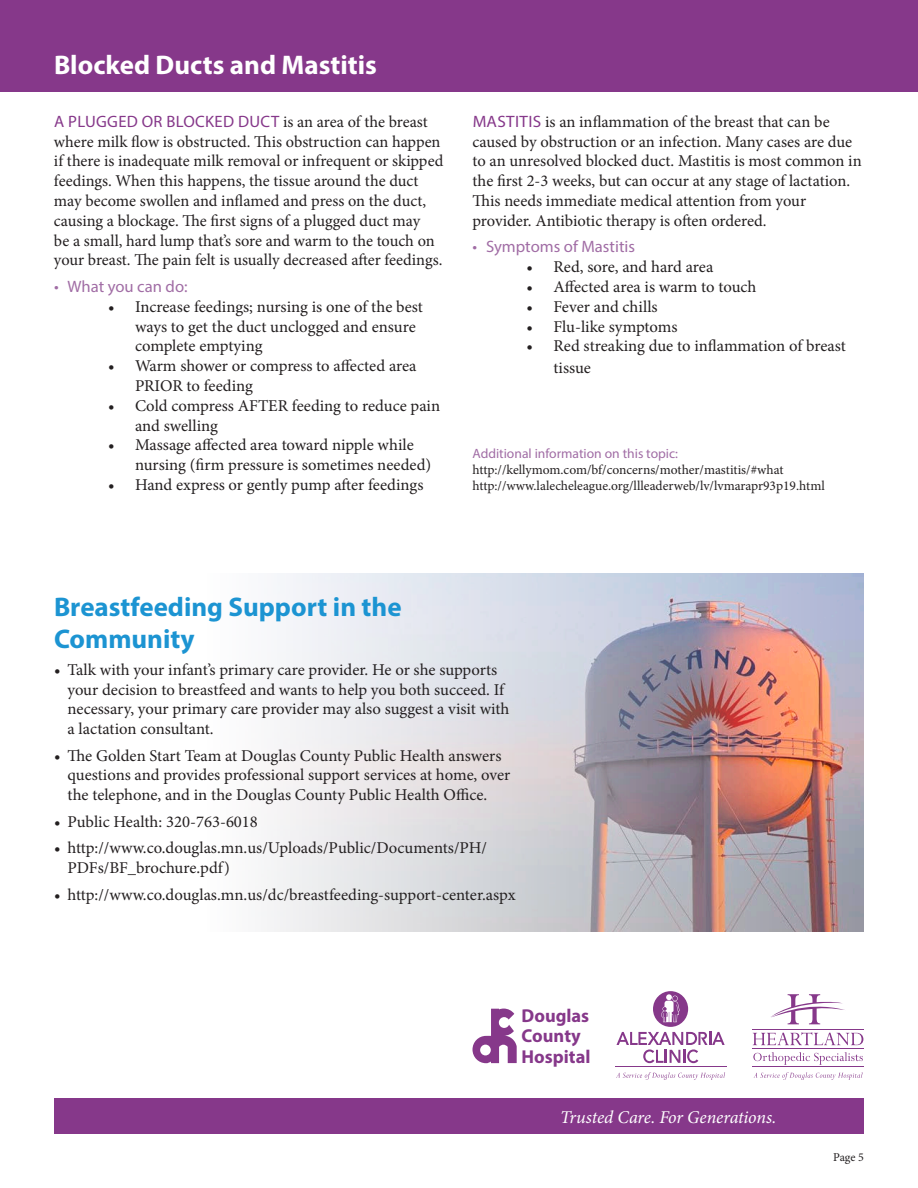
<style>
.page{position:relative;width:918px;height:1188px;background:#fff}
.page>*{position:absolute;margin:0;border:0;box-sizing:border-box;transform-origin:0 0}
.t1{font:700 27px/32.4px "Myriad Pro";color:#1c94d2}
.t2{font:700 27px "Myriad Pro";color:#fff}
.t3{font:700 18.75px/20.5px "Myriad Pro";color:#86388a}
.t4{font:italic 18px "Minion Pro";letter-spacing:-.01em;color:#fff}
.t5{font:16.5px/19.8px "Minion Pro";letter-spacing:-.005em;color:#231f20}
.t6{font:16.5px "Myriad Pro";color:#a16da5}
.t7{font:13.5px "Minion Pro";letter-spacing:-.005em;color:#231f20}
.t8{font:13.5px "Myriad Pro";color:#a16da5}
.t9{font:12px "Minion Pro";color:#231f20}
.s1{font-family:"Myriad Pro";color:#86388a}
</style>
<div class="page">
<img style="left:261px;top:573px;width:603px;height:358px">
<div style="left:54px;top:1098px;width:810px;height:36px;background:#86388a"></div>
<svg style="left:753px;top:1052px;width:110px;height:13px"></svg>
<hr style="left:752px;top:1067px;width:112px;height:1px;background:#86388a">
<hr style="left:752px;top:1049px;width:112px;height:1px;background:#86388a">
<hr style="left:752px;top:1029px;width:112px;height:1px;background:#86388a">
<svg style="left:753px;top:1032px;width:110px;height:13px"></svg>
<svg style="left:771px;top:994px;width:74px;height:30px"></svg>
<svg style="left:754px;top:1072px;width:109px;height:8px"></svg>
<svg style="left:472px;top:1009px;width:45px;height:54px"></svg>
<svg style="left:616px;top:1072px;width:109px;height:8px"></svg>
<hr style="left:615px;top:1067px;width:111px;height:1px;background:#86388a">
<svg style="left:616px;top:991px;width:109px;height:72px"></svg>
<div style="left:0;top:0;width:918px;height:92px;background:#86388a"></div>
<p class="t2" style="left:54px;top:48px;width:324px">Blocked Ducts and Mastitis</p>
<p class="t5" style="left:54px;top:112px;width:391px"><span class="s1">A PLUGGED OR BLOCKED DUCT</span> is an area of the breast where milk flow is obstructed. This obstruction can happen if there is inadequate milk removal or infrequent or skipped feedings. When this happens, the tissue around the duct may become swollen and inflamed and press on the duct, causing a blockage. The first signs of a plugged duct may<br>be a small, hard lump that’s sore and warm to the touch on your breast. The pain felt is usually decreased after feedings.</p>
<p class="t6" style="left:54px;top:276px;width:135px">• What you can do:</p>
<p class="t5" style="left:135px;top:297px;width:290px;text-indent:-27px">• Increase feedings; nursing is one of the best ways to get the duct unclogged and ensure complete emptying</p>
<p class="t5" style="left:135px;top:356px;width:283px;text-indent:-27px">• Warm shower or compress to affected area<br>PRIOR to feeding</p>
<p class="t5" style="left:135px;top:396px;width:307px;text-indent:-27px">• Cold compress AFTER feeding to reduce pain and swelling</p>
<p class="t5" style="left:135px;top:435px;width:298px;text-indent:-27px">• Massage affected area toward nipple while nursing (firm pressure is sometimes needed)</p>
<p class="t5" style="left:108px;top:475px;width:317px">• Hand express or gently pump after feedings</p>
<p class="t5" style="left:473px;top:112px;width:391px"><span class="s1">MASTITIS</span> is an inflammation of the breast that can be caused by obstruction or an infection. Many cases are due to an unresolved blocked duct. Mastitis is most common in the first 2-3 weeks, but can occur at any stage of lactation.<br>This needs immediate medical attention from your provider. Antibiotic therapy is often ordered.</p>
<p class="t6" style="left:472px;top:237px;width:164px">• Symptoms of Mastitis</p>
<p class="t5" style="left:526px;top:257px;width:188px">• Red, sore, and hard area</p>
<p class="t5" style="left:526px;top:277px;width:232px">• Affected area is warm to touch</p>
<p class="t5" style="left:526px;top:297px;width:133px">• Fever and chills</p>
<p class="t5" style="left:526px;top:317px;width:152px">• Flu-like symptoms</p>
<p class="t5" style="left:554px;top:335px;width:294px;line-height:21.6px;text-indent:-27px">• Red streaking due to inflammation of breast tissue</p>
<p class="t8" style="left:472px;top:445px;width:207px">Additional information on this topic:</p>
<p class="t7" style="left:472px;top:460px;width:312px">http://kellymom.com/bf/concerns/mother/mastitis/#what</p>
<p class="t7" style="left:472px;top:477px;width:354px">http://www.lalecheleague.org/llleaderweb/lv/lvmarapr93p19.html</p>
<p class="t1" style="left:54px;top:590px;width:349px">Breastfeeding Support in the<br>Community</p>
<p class="t5" style="left:68px;top:660px;width:444px;text-indent:-14px">• Talk with your infant’s primary care provider. He or she supports your decision to breastfeed and wants to help you both succeed. If necessary, your primary care provider may also suggest a visit with a lactation consultant.</p>
<p class="t5" style="left:68px;top:746px;width:444px;text-indent:-14px">• The Golden Start Team at Douglas County Public Health answers questions and provides professional support services at home, over the telephone, and in the Douglas County Public Health Office.</p>
<p class="t5" style="left:54px;top:812px;width:205px">• Public Health: 320-763-6018</p>
<p class="t5" style="left:68px;top:838px;width:421px;text-indent:-14px">• http://www.co.douglas.mn.us/Uploads/Public/Documents/PH/<br>PDFs/BF_brochure.pdf)</p>
<p class="t5" style="left:54px;top:885px;width:463px">• http://www.co.douglas.mn.us/dc/breastfeeding-support-center.aspx</p>
<p class="t3" style="left:522px;top:1005px;width:70px">Douglas<br>County<br>Hospital</p>
<p class="t4" style="left:560px;top:1105px;width:218px">Trusted Care. For Generations.</p>
<p class="t9" style="left:833px;top:1149px;width:32px">Page 5</p>
</div>
